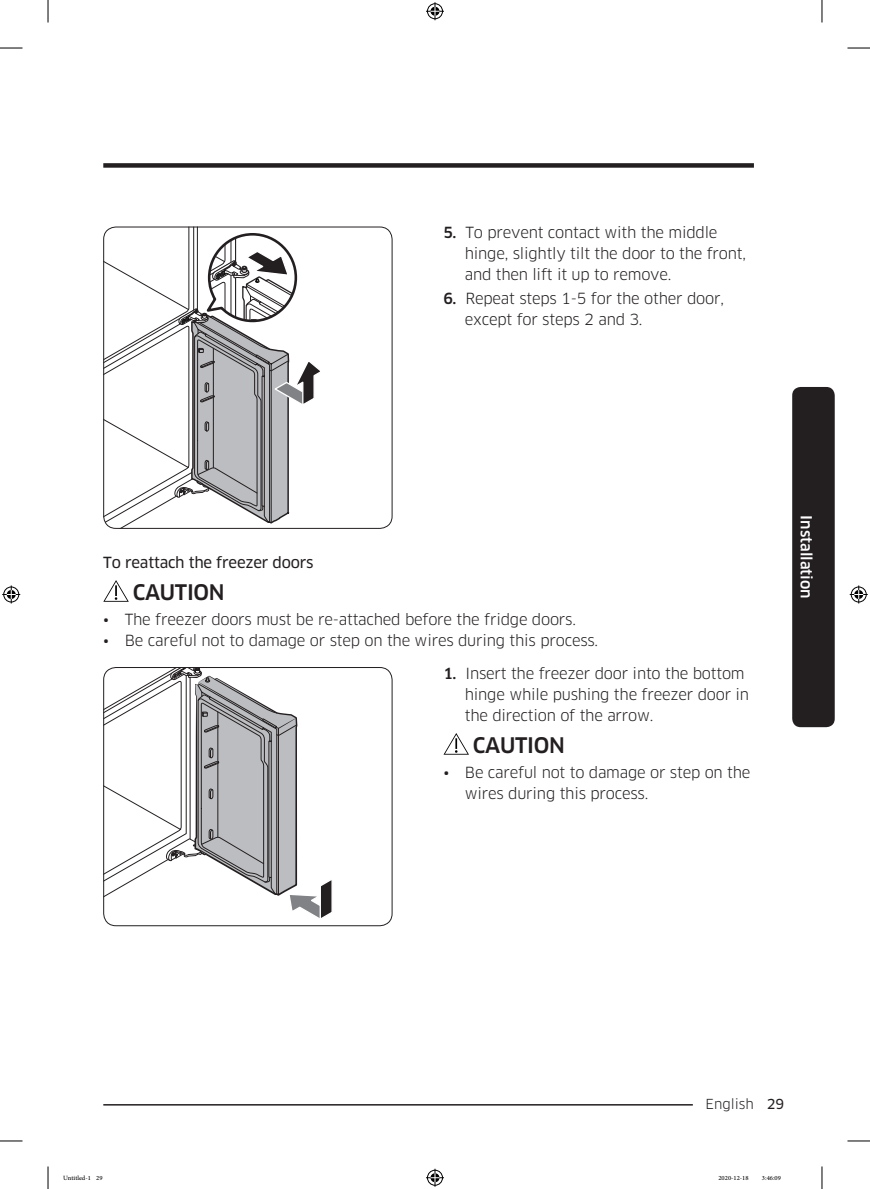
<style>
.page{position:relative;width:870px;height:1189px;background:#fff}
.page>*{position:absolute;margin:0;border:0;box-sizing:border-box;transform-origin:0 0}
.DL_DT_Icon__USPL{font:500 21px "Samsung Clan Pro";letter-spacing:-.015em;color:#231f20}
.t1{font:15px/21px "Samsung Clan Pro";letter-spacing:-.015em;color:#231f20}
.t2{font:15px "Samsung Clan Pro News";letter-spacing:-.015em;color:#231f20}
.Sidebar{font:500 15px "Samsung Clan Pro";color:#fff}
.t3{font:13.5px "Samsung Clan Pro";color:#231f20}
.t4{font:9px "Adobe Arabic";color:#000}
.s1{font-weight:500}
.s2{font-family:"Samsung Clan Pro News"}
</style>
<div class="page">
<div style="left:103px;top:163px;width:651px;height:5px;background:#231f20"></div>
<hr style="left:103px;top:1104px;width:651px;height:1px;background:#231f20">
<div style="left:693px;top:1096px;width:74px;height:15px;background:#fff"></div>
<div style="left:792px;top:387px;width:43px;height:340px;background:#231f20;border-radius:9px"></div>
<svg style="left:103px;top:227px;width:217px;height:302px"></svg>
<div style="left:103px;top:227px;width:289px;height:302px;border:1px solid #231f20;border-radius:12px"></div>
<svg style="left:103px;top:580px;width:26px;height:22px"></svg>
<svg style="left:103px;top:667px;width:229px;height:259px"></svg>
<div style="left:103px;top:667px;width:289px;height:259px;border:1px solid #231f20;border-radius:12px"></div>
<svg style="left:443px;top:733px;width:26px;height:22px"></svg>
<svg style="left:0;top:48px;width:22px;height:1px"></svg>
<svg style="left:847px;top:48px;width:23px;height:1px"></svg>
<svg style="left:0;top:1141px;width:22px;height:1px"></svg>
<svg style="left:847px;top:1141px;width:23px;height:1px"></svg>
<svg style="left:48px;top:0;width:1px;height:23px"></svg>
<svg style="left:48px;top:1166px;width:1px;height:23px"></svg>
<svg style="left:822px;top:0;width:1px;height:23px"></svg>
<svg style="left:822px;top:1166px;width:1px;height:23px"></svg>
<svg style="left:426px;top:2px;width:18px;height:18px"></svg>
<svg style="left:426px;top:1169px;width:18px;height:18px"></svg>
<svg style="left:2px;top:585px;width:18px;height:18px"></svg>
<svg style="left:850px;top:585px;width:18px;height:18px"></svg>
<p class="t1" style="left:465px;top:222px;width:283px;text-indent:-21px"><span class="s1">5.</span> To prevent contact with the middle hinge, slightly tilt the door to the front, and then lift it up to remove.</p>
<p class="t1" style="left:465px;top:288px;width:261px;text-indent:-21px"><span class="s1">6.</span> Repeat steps 1-5 for the other door, except for steps 2 and 3.</p>
<h4 class="t2" style="left:103px;top:554px;width:212px">To reattach the freezer doors</h4>
<p class="DL_DT_Icon__USPL" style="left:133px;top:579px;width:94px">CAUTION</p>
<p class="t1" style="left:103px;top:609px;width:474px">• The freezer doors must be re-attached before the fridge doors.</p>
<p class="t1" style="left:103px;top:630px;width:496px">• Be careful not to damage or step on the wires during this process.</p>
<p class="t1" style="left:465px;top:663px;width:286px;text-indent:-21px"><span class="s1">1.</span> Insert the freezer door into the bottom hinge while pushing the freezer door in the direction of the arrow.</p>
<p class="DL_DT_Icon__USPL" style="left:473px;top:732px;width:94px">CAUTION</p>
<p class="t1" style="left:465px;top:762px;width:287px;text-indent:-21px">• Be careful not to damage or step on the wires during this process.</p>
<p class="Sidebar" style="left:815px;top:515px;width:85px;rotate:90deg">Installation</p>
<p class="t3" style="left:706px;top:1096px;width:80px">English <span class="s2">29</span></p>
<p class="t4" style="left:63px;top:1171px;width:41px">Untitled-1 29</p>
<p class="t4" style="left:718px;top:1171px;width:32px">2020-12-18</p>
<p class="t4" style="left:762px;top:1171px;width:20px">3:46:09</p>
</div>
